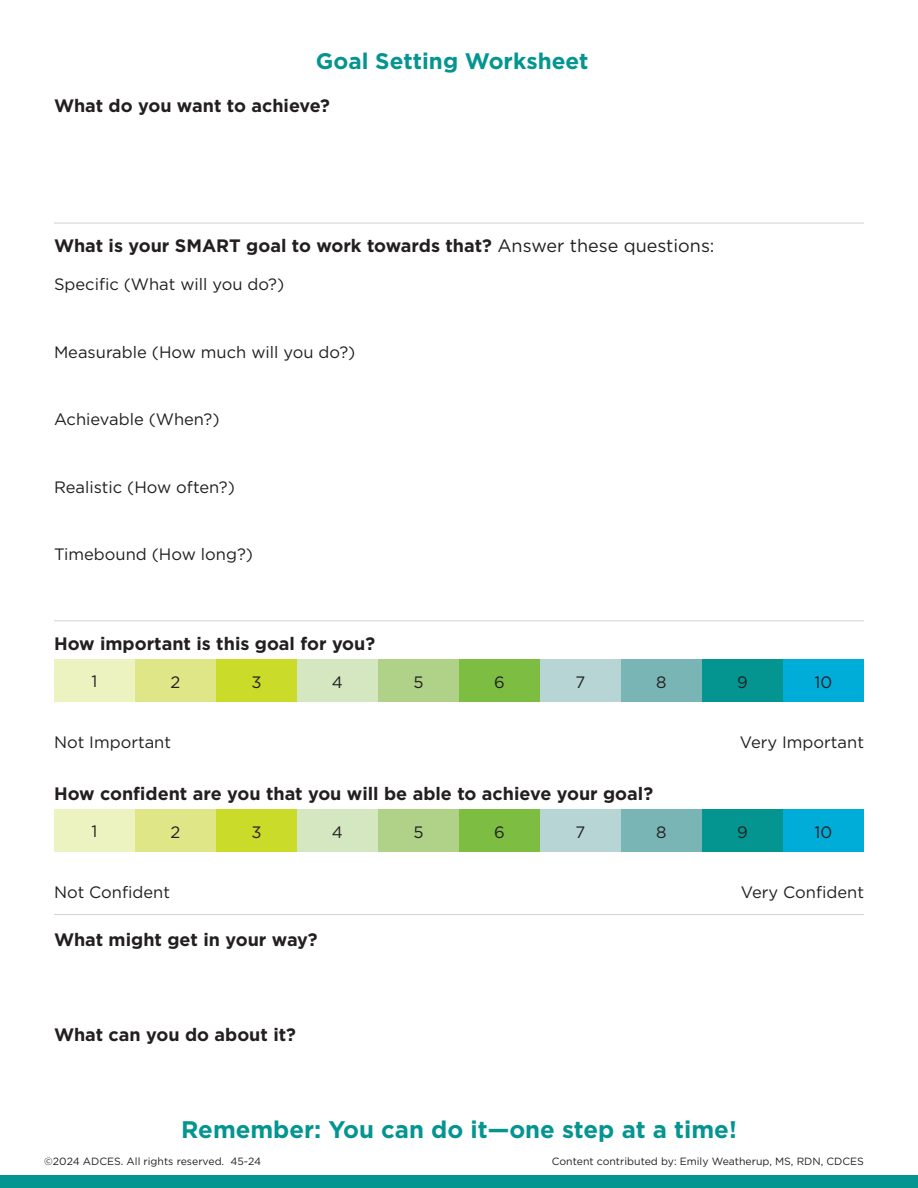
<style>
.page{position:relative;width:918px;height:1188px;background:#fff}
.page>*{position:absolute;margin:0;border:0;box-sizing:border-box;transform-origin:0 0}
.t1{font:700 24px "Gotham";color:#049591}
.Subhead{font:700 22.5px "Gotham";color:#049591}
.t2{font:700 18px "Gotham";color:#231f20}
.t3{font:16.5px "Gotham";color:#231f20}
.t4{font:10.5px "Gotham";color:#231f20}
.s1{font-weight:400}
</style>
<div class="page">
<div style="left:0;top:1175px;width:918px;height:13px;background:#049591"></div>
<hr style="left:54px;top:223px;width:810px;height:1px;background:#d1d2d4">
<hr style="left:54px;top:620px;width:810px;height:1px;background:#d1d2d4">
<hr style="left:54px;top:914px;width:810px;height:1px;background:#d1d2d4">
<div style="left:54px;top:660px;width:81px;height:42px;background:#edf2c1"></div>
<div style="left:378px;top:660px;width:81px;height:42px;background:#afd288"></div>
<div style="left:135px;top:660px;width:81px;height:42px;background:#dee687"></div>
<div style="left:459px;top:660px;width:81px;height:42px;background:#7cbd42"></div>
<div style="left:216px;top:660px;width:81px;height:42px;background:#cadb2a"></div>
<div style="left:540px;top:660px;width:81px;height:42px;background:#b8d5d5"></div>
<div style="left:702px;top:660px;width:81px;height:42px;background:#049591"></div>
<div style="left:297px;top:660px;width:81px;height:42px;background:#d5e7c0"></div>
<div style="left:621px;top:660px;width:81px;height:42px;background:#79b5b5"></div>
<div style="left:783px;top:660px;width:81px;height:42px;background:#00add9"></div>
<div style="left:54px;top:810px;width:81px;height:42px;background:#edf2c1"></div>
<div style="left:378px;top:810px;width:81px;height:42px;background:#afd288"></div>
<div style="left:135px;top:810px;width:81px;height:42px;background:#dee687"></div>
<div style="left:459px;top:810px;width:81px;height:42px;background:#7cbd42"></div>
<div style="left:216px;top:810px;width:81px;height:42px;background:#cadb2a"></div>
<div style="left:540px;top:810px;width:81px;height:42px;background:#b8d5d5"></div>
<div style="left:702px;top:810px;width:81px;height:42px;background:#049591"></div>
<div style="left:297px;top:810px;width:81px;height:42px;background:#d5e7c0"></div>
<div style="left:621px;top:810px;width:81px;height:42px;background:#79b5b5"></div>
<div style="left:783px;top:810px;width:81px;height:42px;background:#00add9"></div>
<p class="Subhead" style="left:316px;top:46px;width:274px">Goal Setting Worksheet</p>
<p class="t2" style="left:54px;top:94px;width:277px">What do you want to achieve?</p>
<p class="t2" style="left:54px;top:234px;width:662px">What is your SMART goal to work towards that? <span class="s1">Answer these questions:</span></p>
<p class="t3" style="left:54px;top:274px;width:232px">Specific (What will you do?)</p>
<p class="t3" style="left:54px;top:341px;width:303px">Measurable (How much will you do?)</p>
<p class="t3" style="left:54px;top:409px;width:167px">Achievable (When?)</p>
<p class="t3" style="left:54px;top:476px;width:182px">Realistic (How often?)</p>
<p class="t3" style="left:54px;top:544px;width:201px">Timebound (How long?)</p>
<p class="t2" style="left:54px;top:631px;width:323px">How important is this goal for you?</p>
<p class="t3" style="left:92px;top:671px;width:7px">1</p>
<p class="t3" style="left:171px;top:672px;width:11px">2</p>
<p class="t3" style="left:251px;top:672px;width:12px">3</p>
<p class="t3" style="left:332px;top:672px;width:13px">4</p>
<p class="t3" style="left:413px;top:672px;width:12px">5</p>
<p class="t3" style="left:494px;top:672px;width:12px">6</p>
<p class="t3" style="left:576px;top:672px;width:11px">7</p>
<p class="t3" style="left:656px;top:672px;width:12px">8</p>
<p class="t3" style="left:737px;top:672px;width:12px">9</p>
<p class="t3" style="left:815px;top:672px;width:19px">10</p>
<p class="t3" style="left:54px;top:732px;width:119px">Not Important</p>
<p class="t3" style="left:740px;top:732px;width:126px">Very Important</p>
<p class="t2" style="left:54px;top:781px;width:601px">How confident are you that you will be able to achieve your goal?</p>
<p class="t3" style="left:92px;top:821px;width:7px">1</p>
<p class="t3" style="left:171px;top:822px;width:11px">2</p>
<p class="t3" style="left:251px;top:822px;width:12px">3</p>
<p class="t3" style="left:332px;top:822px;width:13px">4</p>
<p class="t3" style="left:413px;top:822px;width:12px">5</p>
<p class="t3" style="left:494px;top:822px;width:12px">6</p>
<p class="t3" style="left:576px;top:822px;width:11px">7</p>
<p class="t3" style="left:656px;top:822px;width:12px">8</p>
<p class="t3" style="left:737px;top:822px;width:12px">9</p>
<p class="t3" style="left:815px;top:822px;width:19px">10</p>
<p class="t3" style="left:54px;top:882px;width:118px">Not Confident</p>
<p class="t3" style="left:741px;top:882px;width:125px">Very Confident</p>
<p class="t2" style="left:54px;top:928px;width:265px">What might get in your way?</p>
<p class="t2" style="left:54px;top:1023px;width:244px">What can you do about it?</p>
<p class="t1" style="left:181px;top:1114px;width:557px">Remember: You can do it—one step at a time!</p>
<p class="t4" style="left:44px;top:1155px;width:219px">©2024 ADCES. All rights reserved. 45-24</p>
<p class="t4" style="left:552px;top:1155px;width:314px">Content contributed by: Emily Weatherup, MS, RDN, CDCES</p>
</div>
